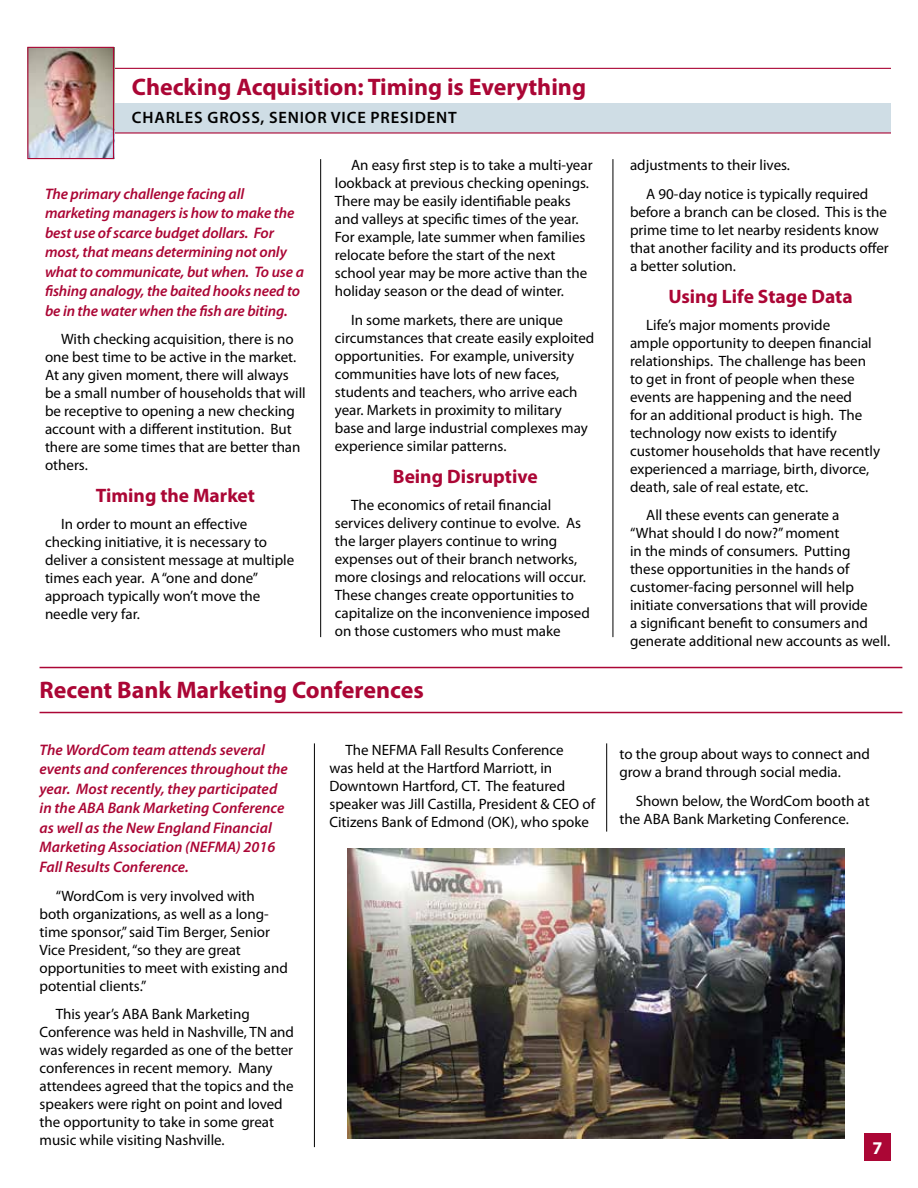
<style>
.page{position:relative;width:918px;height:1188px;background:#fff}
.page>*{position:absolute;margin:0;border:0;box-sizing:border-box;transform-origin:0 0}
.t1{font:700 24px "Myriad Pro";color:#ab0635}
.t2{font:700 19.5px "Myriad Pro";color:#ab0635}
.t3{font:700 18px "Myriad Pro";color:#fff}
.t4{font:600 16.5px "Myriad Pro";letter-spacing:.05em;color:#000}
.t5{font:italic 600 15.3px/19.5px "Myriad Pro";letter-spacing:-.005em;color:#ab0635}
.t6{font:15px/18px "Myriad Pro";color:#000}
</style>
<div class="page">
<div style="left:864px;top:1133px;width:27px;height:28px;background:#ab0635"></div>
<hr style="left:314px;top:743px;width:1px;height:404px;background:#000">
<hr style="left:320px;top:159px;width:1px;height:478px;background:#000">
<hr style="left:606px;top:743px;width:1px;height:89px;background:#000">
<hr style="left:613px;top:159px;width:1px;height:478px;background:#000">
<hr style="left:40px;top:667px;width:862px;height:1px;background:#ab0635">
<hr style="left:40px;top:712px;width:862px;height:1px;background:#ab0635">
<div style="left:27px;top:103px;width:864px;height:29px;background:#cfdde5"></div>
<hr style="left:27px;top:68px;width:864px;height:1px;background:#ab0635">
<hr style="left:27px;top:132px;width:864px;height:2px;background:#ab0635">
<img style="left:29px;top:49px;width:83px;height:108px">
<div style="left:27px;top:47px;width:87px;height:112px;border:1px solid #ab0635"></div>
<img style="left:347px;top:849px;width:497px;height:289px">
<h1 class="t1" style="left:132px;top:73px;width:456px">Checking Acquisition: Timing is Everything</h1>
<p class="t4" style="left:132px;top:109px;width:326px">CHARLES GROSS, SENIOR VICE PRESIDENT</p>
<p class="t5" style="left:45px;top:183px;width:260px">The primary challenge facing all marketing managers is how to make the best use of scarce budget dollars. For most, that means determining not only what to communicate, but when. To use a fishing analogy, the baited hooks need to be in the water when the fish are biting.</p>
<p class="t6" style="left:45px;top:331px;width:262px;text-indent:16px">With checking acquisition, there is no one best time to be active in the market.<br>At any given moment, there will always be a small number of households that will be receptive to opening a new checking account with a different institution. But there are some times that are better than others.</p>
<h2 class="t2" style="left:96px;top:485px;width:161px">Timing the Market</h2>
<p class="t6" style="left:45px;top:515px;width:251px;text-indent:16px">In order to mount an effective checking initiative, it is necessary to deliver a consistent message at multiple times each year. A “one and done” approach typically won’t move the needle very far.</p>
<p class="t6" style="left:335px;top:157px;width:259px;text-indent:16px">An easy first step is to take a multi-year lookback at previous checking openings.<br>There may be easily identifiable peaks and valleys at specific times of the year.<br>For example, late summer when families relocate before the start of the next school year may be more active than the holiday season or the dead of winter.</p>
<p class="t6" style="left:335px;top:311px;width:261px;text-indent:16px">In some markets, there are unique circumstances that create easily exploited opportunities. For example, university communities have lots of new faces, students and teachers, who arrive each year. Markets in proximity to military base and large industrial complexes may experience similar patterns.</p>
<h2 class="t2" style="left:393px;top:465px;width:147px">Being Disruptive</h2>
<p class="t6" style="left:335px;top:496px;width:257px;text-indent:16px">The economics of retail financial services delivery continue to evolve. As the larger players continue to wring expenses out of their branch networks, more closings and relocations will occur.<br>These changes create opportunities to capitalize on the inconvenience imposed on those customers who must make</p>
<h1 class="t1" style="left:40px;top:677px;width:386px">Recent Bank Marketing Conferences</h1>
<p class="t6" style="left:646px;top:151px;width:224px;line-height:28.8px;text-indent:-16px">adjustments to their lives.<br>A 90-day notice is typically required</p>
<p class="t6" style="left:630px;top:203px;width:260px">before a branch can be closed. This is the prime time to let nearby residents know that another facility and its products offer a better solution.</p>
<h2 class="t2" style="left:668px;top:285px;width:186px">Using Life Stage Data</h2>
<p class="t6" style="left:630px;top:316px;width:252px;text-indent:16px">Life’s major moments provide<br>ample opportunity to deepen financial relationships. The challenge has been to get in front of people when these events are happening and the need<br>for an additional product is high. The technology now exists to identify customer households that have recently experienced a marriage, birth, divorce, death, sale of real estate, etc.</p>
<p class="t6" style="left:630px;top:507px;width:262px;text-indent:16px">All these events can generate a<br>“What should I do now?” moment<br>in the minds of consumers. Putting<br>these opportunities in the hands of customer-facing personnel will help initiate conversations that will provide<br>a significant benefit to consumers and generate additional new accounts as well.</p>
<p class="t5" style="left:40px;top:740px;width:250px">The WordCom team attends several events and conferences throughout the year. Most recently, they participated in the ABA Bank Marketing Conference as well as the New England Financial Marketing Association (NEFMA) 2016<br>Fall Results Conference.</p>
<p class="t6" style="left:40px;top:887px;width:250px;text-indent:16px">“WordCom is very involved with both organizations, as well as a long&shy;time sponsor,” said Tim Berger, Senior Vice President, “so they are great opportunities to meet with existing and potential clients.”</p>
<p class="t6" style="left:40px;top:1006px;width:256px;text-indent:16px">This year’s ABA Bank Marketing Conference was held in Nashville, TN and was widely regarded as one of the better conferences in recent memory. Many attendees agreed that the topics and the speakers were right on point and loved the opportunity to take in some great music while visiting Nashville.</p>
<p class="t6" style="left:329px;top:741px;width:267px;text-indent:16px">The NEFMA Fall Results Conference<br>was held at the Hartford Marriott, in Downtown Hartford, CT. The featured speaker was Jill Castilla, President &amp; CEO of Citizens Bank of Edmond (OK), who spoke</p>
<p class="t6" style="left:620px;top:745px;width:252px">to the group about ways to connect and grow a brand through social media.</p>
<p class="t6" style="left:620px;top:792px;width:252px;text-indent:16px">Shown below, the WordCom booth at the ABA Bank Marketing Conference.</p>
<p class="t3" style="left:873px;top:1138px;width:11px">7</p>
</div>
